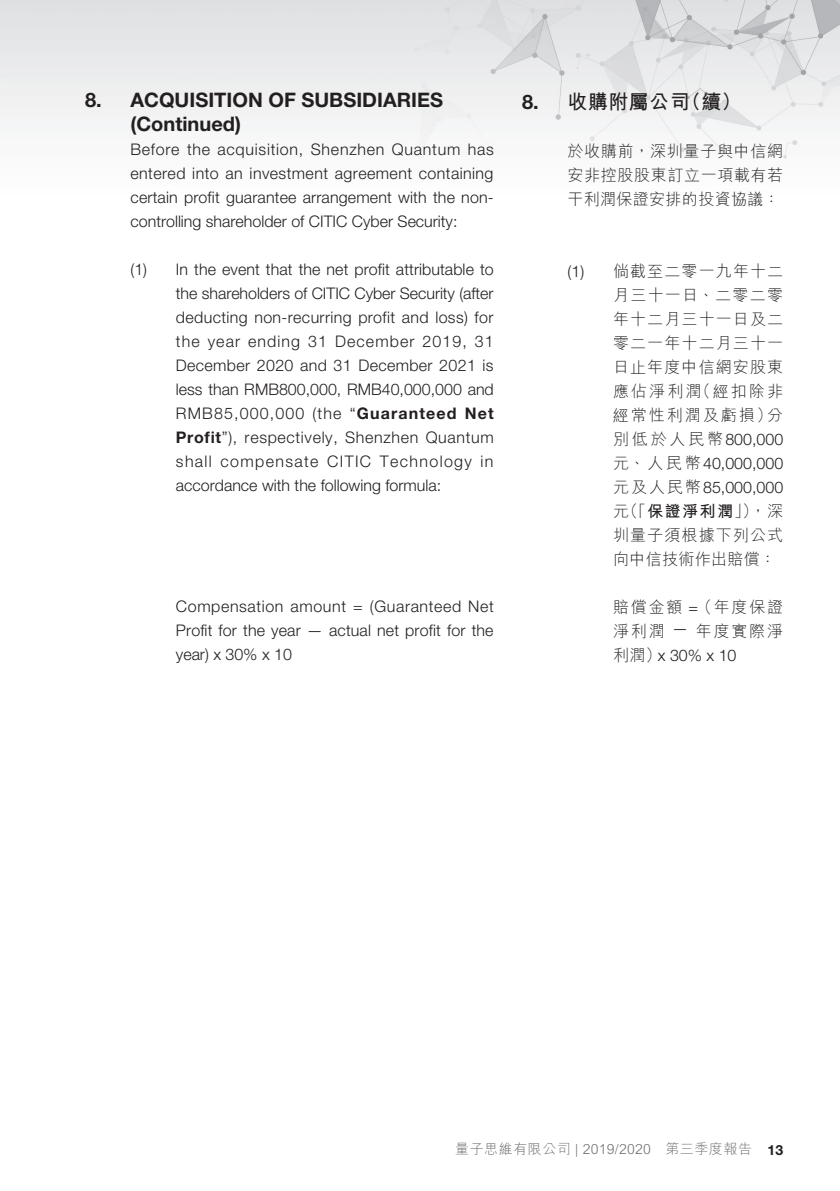
<style>
.page{position:relative;width:840px;height:1191px;background:#fff}
.page>*{position:absolute;margin:0;border:0;box-sizing:border-box;transform-origin:0 0}
.t1{font:700 20px/24px "Helvetica Neue LT Std";color:#231f20}
.t2{font:700 20px "M Hei HK";letter-spacing:.02em;color:#231f20}
.t3{font:300 16px/24px "Helvetica Neue LT Std";color:#231f20;text-align:justify}
.t4{font:300 16px/24px "M Hei HK";letter-spacing:.07em;color:#231f20;text-align:justify}
.t5{font:300 16px/24px "M Hei HK";letter-spacing:.115em;color:#231f20}
.t6{font:300 14px "M Hei HK";letter-spacing:.035em;color:#6c6d70}
.s1{font-weight:700}
.s2{font-family:"Helvetica Neue LT Std"}
.s3{font-family:"M Hei HK"}
.s4{font-family:"Helvetica Neue LT Std";font-weight:700;color:#231f20}
</style>
<div class="page">
<img style="left:0;top:0;width:839px;height:159px">
<p class="t1" style="left:130px;top:88px;width:314px;text-indent:-45px">8. ACQUISITION OF SUBSIDIARIES (Continued)</p>
<p class="t3" style="left:130px;top:137px;width:364px">Before the acquisition, Shenzhen Quantum has entered into an investment agreement containing certain profit guarantee arrangement with the non&shy;controlling shareholder of CITIC Cyber Security:</p>
<p class="t3" style="left:176px;top:257px;width:319px;text-indent:-45px">(1) In the event that the net profit attributable to the shareholders of CITIC Cyber Security (after deducting non-recurring profit and loss) for the year ending 31 December 2019, 31<br>December 2020 and 31 December 2021 is less than RMB800,000, RMB40,000,000 and RMB85,000,000 (the “<span class="s1">Guaranteed Net Profit</span>”), respectively, Shenzhen Quantum shall compensate CITIC Technology in accordance with the following formula:</p>
<p class="t3" style="left:176px;top:593px;width:319px">Compensation amount = (Guaranteed Net Profit for the year — actual net profit for the year) x 30% x 10</p>
<p class="t2" style="left:522px;top:87px;width:220px"><span class="s2">8.</span> 收購附屬公司（續）</p>
<p class="t4" style="left:567px;top:138px;width:217px">於收購前，深圳量子與中信網安非控股股東訂立一項載有若干利潤保證安排的投資協議：</p>
<p class="t4" style="left:612px;top:258px;width:172px;text-indent:-45px"><span class="s2">(1)</span> 倘截至二零一九年十二月三十一日、二零二零年十二月三十一日及二零二一年十二月三十一日止年度中信網安股東應佔淨利潤（經扣除非經常性利潤及虧損）分</p>
<p class="t3" style="left:612px;top:427px;width:172px"><span class="s3">別低於人民幣</span>800,000<span class="s3">元、人民幣</span>40,000,000<span class="s3">元及人民幣</span>85,000,000</p>
<p class="t4" style="left:612px;top:498px;width:172px">元（「<span class="s1">保證淨利潤</span>」），深圳量子須根據下列公式向中信技術作出賠償：</p>
<p class="t5" style="left:612px;top:594px;width:172px">賠償金額 <span class="s2">=</span>（年度保證淨利潤 <sup>—</sup> 年度實際淨</p>
<p class="t3" style="left:612px;top:643px;width:125px"><span class="s3">利潤）</span>x 30% x 10</p>
<p class="t6" style="left:455px;top:1141px;width:329px">量子思維有限公司 | 2019/2020 第三季度報告 <span class="s4">13</span></p>
</div>
